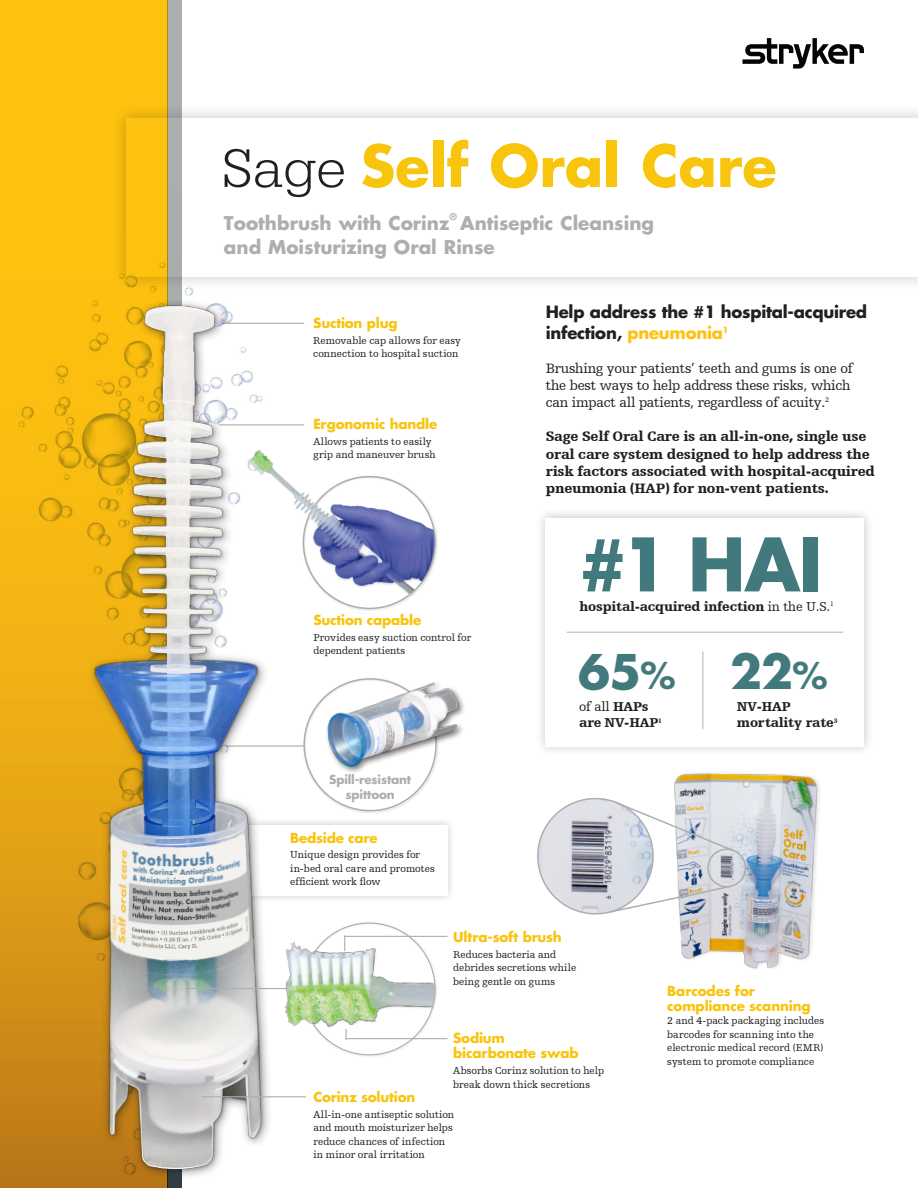
<style>
.page{position:relative;width:918px;height:1188px;background:#fff}
.page>*{position:absolute;margin:0;border:0;box-sizing:border-box;transform-origin:0 0}
.product_header{font:700 71.7px "Futura Std";color:#42797c}
.t1{font:700 56.25px "Futura For Stryker";color:#f9c40c}
.product_header-2{font:700 46.5px "Futura Std";color:#42797c}
.t2{font:700 18.45px "Futura Std";color:#abafae}
.product_header-3{font:700 16.5px/21px "Futura For Stryker";letter-spacing:-.015em;color:#231f20}
.product_header-4{font:900 14.25px/17.1px "Humanist Slabserif 712 BT";letter-spacing:-.015em;color:#231f20}
.product_header-5{font:14.25px/17.1px "Humanist Slabserif 712 BT";letter-spacing:-.015em;color:#231f20}
.Callout_Subhead{font:700 13.5px/15px "Futura Std";letter-spacing:-.015em;color:#f9c40c}
.product_header-6{font:900 13.5px "Humanist Slabserif 712 BT";letter-spacing:-.015em;color:#231f20}
.product_header-7{font:13.5px "Humanist Slabserif 712 BT";color:#231f20}
.product_header-8{font:700 12px "Futura Std";letter-spacing:-.015em;color:#abafae}
.Callout_Subhead-2{font:10.5px/13.5px "Humanist Slabserif 712 BT";letter-spacing:.005em;color:#231f20}
.t3{font:700 9.3px "Futura Std";color:#abafae}
.product_header-9{font:6.75px "Humanist Slabserif 712 BT";color:#231f20}
.s1{font-family:"Egyptienne URW";font-weight:300;color:#231f20}
.s2{color:#fec210}
.s3{font-weight:400}
.s4{font-size:36px}
.s5{font-weight:900}
</style>
<div class="page">
<div style="left:111px;top:102px;width:807px;height:190px;background:#231f20;opacity:.25"></div>
<div style="left:126px;top:118px;width:792px;height:159px;background:#fff"></div>
<div style="left:168px;top:0;width:14px;height:1188px;background:#abafae"></div>
<div style="left:0;top:0;width:168px;height:231px;background:#fec210"></div>
<svg style="left:743px;top:38px;width:121px;height:31px"></svg>
<div style="left:166px;top:817px;width:290px;height:87px;background:#231f20;opacity:.25"></div>
<div style="left:175px;top:825px;width:273px;height:70px;background:#fff"></div>
<hr style="left:344px;top:936px;width:104px;height:1px;background:#abafae">
<hr style="left:345px;top:1038px;width:103px;height:1px;background:#abafae">
<img style="left:0;top:231px;width:315px;height:957px">
<div style="left:302px;top:677px;width:137px;height:137px;background:#231f20;opacity:.15"></div>
<img style="left:314px;top:660px;width:150px;height:128px">
<img style="left:314px;top:381px;width:124px;height:228px">
<img style="left:87px;top:291px;width:227px;height:897px">
<hr style="left:185px;top:988px;width:118px;height:1px;background:#abafae">
<img style="left:261px;top:914px;width:174px;height:159px">
<div style="left:536px;top:508px;width:338px;height:248px;background:#231f20;opacity:.25"></div>
<div style="left:546px;top:518px;width:318px;height:229px;background:#fff"></div>
<hr style="left:567px;top:632px;width:276px;height:1px;background:#afb3b3">
<hr style="left:703px;top:651px;width:1px;height:78px;background:#afb3b3">
<hr style="left:202px;top:1096px;width:104px;height:1px;background:#abafae">
<img style="left:674px;top:773px;width:146px;height:196px">
<div style="left:707px;top:849px;width:39px;height:38px;border:2px solid #abafae;border-radius:50%"></div>
<svg style="left:537px;top:797px;width:197px;height:118px"></svg>
<p class="t1" style="left:222px;top:128px;width:557px"><span class="s1">Sage</span> Self Oral Care</p>
<p class="t2" style="left:224px;top:211px;width:227px">Toothbrush with Corinz</p>
<p class="t3" style="left:449px;top:210px;width:9px">®</p>
<p class="t2" style="left:460px;top:211px;width:195px">Antiseptic Cleansing</p>
<p class="t2" style="left:224px;top:235px;width:272px">and Moisturizing Oral Rinse</p>
<p class="Callout_Subhead" style="left:313px;top:315px;width:86px">Suction plug</p>
<p class="Callout_Subhead-2" style="left:313px;top:333px;width:149px">Removable cap allows for easy connection to hospital suction</p>
<p class="Callout_Subhead" style="left:313px;top:416px;width:125px">Ergonomic handle</p>
<p class="Callout_Subhead-2" style="left:313px;top:434px;width:124px">Allows patients to easily grip and maneuver brush</p>
<p class="Callout_Subhead" style="left:313px;top:612px;width:109px">Suction capable</p>
<p class="Callout_Subhead-2" style="left:313px;top:630px;width:159px">Provides easy suction control for dependent patients</p>
<p class="product_header-8" style="left:329px;top:772px;width:84px">Spill-resistant</p>
<p class="product_header-8" style="left:346px;top:786px;width:51px">spittoon</p>
<p class="Callout_Subhead" style="left:290px;top:830px;width:89px">Bedside care</p>
<p class="Callout_Subhead-2" style="left:290px;top:848px;width:146px">Unique design provides for in-bed oral care and promotes efficient work flow</p>
<p class="product_header-3" style="left:546px;top:301px;width:323px">Help address the #1 hospital-acquired infection, <span class="s2">pneumonia</span><sup>1</sup></p>
<p class="product_header-5" style="left:546px;top:359px;width:309px">Brushing your patients’ teeth and gums is one of the best ways to help address these risks, which can impact all patients, regardless of acuity.<sup>2</sup></p>
<p class="product_header-4" style="left:546px;top:428px;width:331px">Sage Self Oral Care is an all-in-one, single use oral care system designed to help address the risk factors associated with hospital-acquired pneumonia (HAP) for non-vent patients.</p>
<p class="product_header" style="left:578px;top:517px;width:246px">#1 HAI</p>
<p class="product_header-6" style="left:580px;top:598px;width:252px">hospital-acquired infection <span class="s3">in the U.S.</span></p>
<p class="product_header-9" style="left:830px;top:600px;width:5px">1</p>
<p class="product_header-2" style="left:578px;top:640px;width:99px">65<span class="s4">%</span></p>
<p class="product_header-7" style="left:579px;top:698px;width:71px">of all <span class="s5">HAPs</span></p>
<p class="product_header-6" style="left:579px;top:714px;width:84px">are NV-HAP<sup>1</sup></p>
<p class="product_header-2" style="left:730px;top:640px;width:99px">22<span class="s4">%</span></p>
<p class="product_header-6" style="left:737px;top:698px;width:55px">NV-HAP</p>
<p class="product_header-6" style="left:737px;top:714px;width:102px">mortality rate<sup>3</sup></p>
<p class="Callout_Subhead" style="left:453px;top:929px;width:110px">Ultra-soft brush</p>
<p class="Callout_Subhead-2" style="left:453px;top:947px;width:125px">Reduces bacteria and debrides secretions while being gentle on gums</p>
<p class="Callout_Subhead" style="left:453px;top:1031px;width:127px">Sodium bicarbonate swab</p>
<p class="Callout_Subhead-2" style="left:453px;top:1064px;width:152px">Absorbs Corinz solution to help break down thick secretions</p>
<p class="Callout_Subhead" style="left:313px;top:1089px;width:103px">Corinz solution</p>
<p class="Callout_Subhead-2" style="left:313px;top:1107px;width:142px">All-in-one antiseptic solution and mouth moisturizer helps reduce chances of infection in minor oral irritation</p>
<p class="Callout_Subhead" style="left:667px;top:983px;width:145px">Barcodes for compliance scanning</p>
<p class="Callout_Subhead-2" style="left:667px;top:1014px;width:158px">2 and 4-pack packaging includes barcodes for scanning into the electronic medical record (EMR) system to promote compliance</p>
</div>
